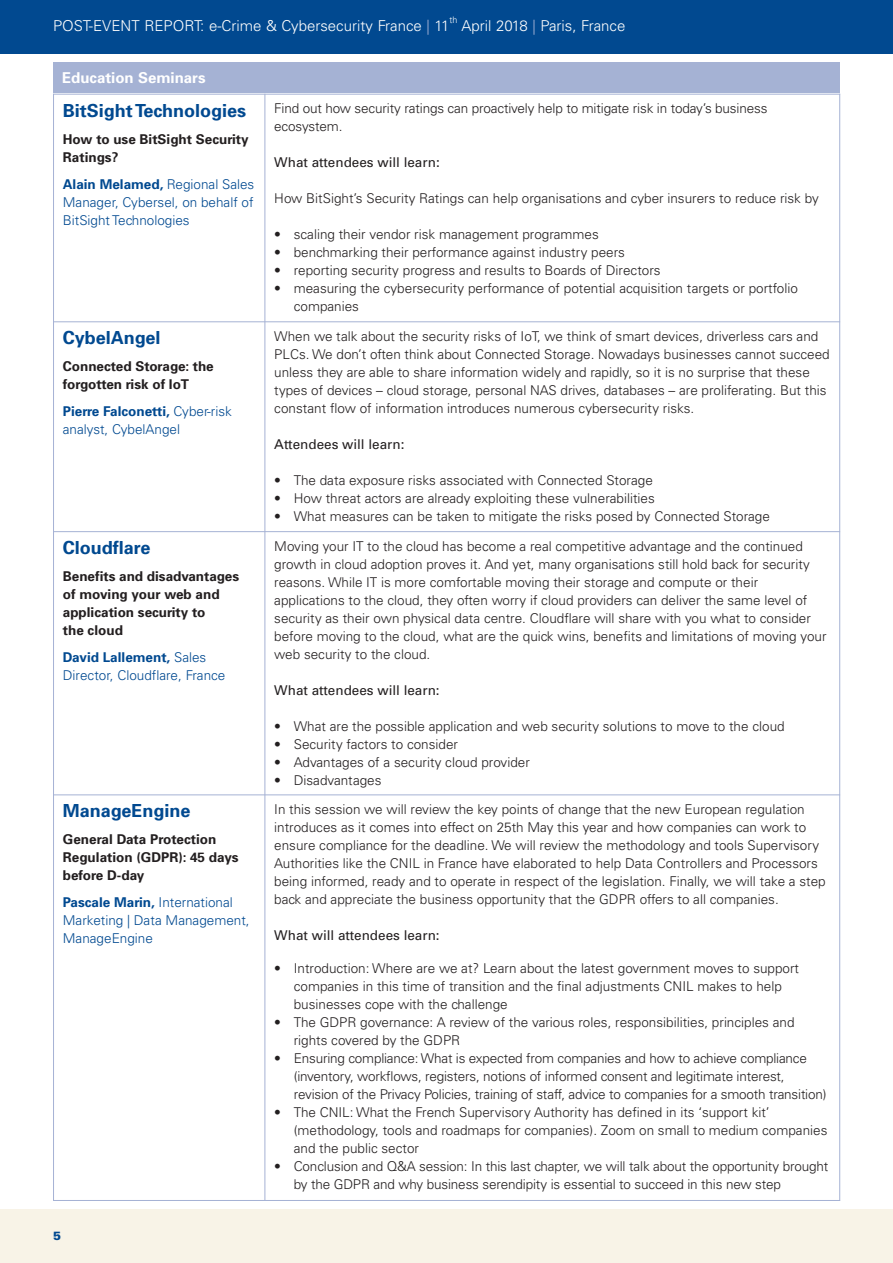
<style>
.page{position:relative;width:893px;height:1263px;background:#fff}
.page>*{position:absolute;margin:0;border:0;box-sizing:border-box;transform-origin:0 0}
.t1{font:700 18px "Univers";color:#014990}
.t2{font:300 15px "Univers";color:#fff}
.t3{font:700 15px "Univers";color:#fff}
.t4{font:300 13.5px/18px "Univers";color:#231f20}
.t5{font:300 13.5px/18px "Univers";color:#014990}
.t6{font:700 13.5px/18px "Univers";color:#231f20}
.t7{font:13.5px "Univers";color:#231f20}
.t8{font:900 12px "Univers";color:#014990}
.t9{font:300 9px "Univers";color:#fff}
.s1{color:#a5b2d4}
.s2{font-weight:700}
</style>
<div class="page">
<div style="left:0;top:0;width:893px;height:53px;background:#014990"></div>
<div style="left:0;top:1210px;width:893px;height:53px;background:#f8f3e7"></div>
<div style="left:53px;top:62px;width:787px;height:33px;background:#a5b2d4"></div>
<hr style="left:53px;top:94px;width:1px;height:1107px;background:#a5b2d4">
<hr style="left:265px;top:94px;width:1px;height:1107px;background:#a5b2d4">
<hr style="left:839px;top:94px;width:1px;height:1107px;background:#a5b2d4">
<hr style="left:53px;top:321px;width:787px;height:1px;background:#a5b2d4">
<hr style="left:53px;top:531px;width:787px;height:1px;background:#a5b2d4">
<hr style="left:53px;top:794px;width:787px;height:1px;background:#a5b2d4">
<hr style="left:53px;top:1200px;width:787px;height:1px;background:#a5b2d4">
<p class="t2" style="left:53px;top:20px;width:398px">POST-EVENT REPORT: e-Crime &amp; Cybersecurity France <span class="s1">|</span> 11</p>
<p class="t9" style="left:449px;top:17px;width:10px">th</p>
<p class="t2" style="left:462px;top:20px;width:165px">April 2018 <span class="s1">|</span> Paris, France</p>
<p class="t3" style="left:62px;top:72px;width:145px">Education Seminars</p>
<h1 class="t1" style="left:63px;top:104px;width:185px">BitSightTechnologies</h1>
<p class="t6" style="left:63px;top:131px;width:187px">How to use BitSight Security<br>Ratings?</p>
<p class="t5" style="left:63px;top:176px;width:193px;text-align:justify"><span class="s2">Alain Melamed,</span> Regional Sales Manager, Cybersel, on behalf of BitSight Technologies</p>
<h1 class="t1" style="left:63px;top:331px;width:99px">CybelAngel</h1>
<p class="t6" style="left:63px;top:359px;width:152px">Connected Storage: the forgotten risk of IoT</p>
<p class="t5" style="left:63px;top:404px;width:171px"><span class="s2">Pierre Falconetti,</span> Cyber-risk analyst, CybelAngel</p>
<h1 class="t1" style="left:63px;top:541px;width:89px">Cloudflare</h1>
<p class="t6" style="left:63px;top:568px;width:178px">Benefits and disadvantages of moving your web and application security to<br>the cloud</p>
<p class="t5" style="left:63px;top:649px;width:164px"><span class="s2">David Lallement,</span> Sales<br>Director, Cloudflare, France</p>
<h1 class="t1" style="left:63px;top:804px;width:129px">ManageEngine</h1>
<p class="t6" style="left:63px;top:832px;width:177px">General Data Protection<br>Regulation (GDPR): 45 days before D-day</p>
<p class="t5" style="left:63px;top:895px;width:188px"><span class="s2">Pascale Marin,</span> International<br>Marketing | Data Management,<br>ManageEngine</p>
<p class="t8" style="left:53px;top:1231px;width:10px">5</p>
<p class="t4" style="left:274px;top:101px;width:495px">Find out how security ratings can proactively help to mitigate risk in today’s business ecosystem.</p>
<p class="t7" style="left:274px;top:158px;width:167px">What attendees will learn:</p>
<p class="t4" style="left:274px;top:191px;width:546px">How BitSight’s Security Ratings can help organisations and cyber insurers to reduce risk by</p>
<p class="t4" style="left:274px;top:227px;width:326px">• scaling their vendor risk management programmes</p>
<p class="t4" style="left:274px;top:245px;width:352px">• benchmarking their performance against industry peers</p>
<p class="t4" style="left:274px;top:263px;width:388px">• reporting security progress and results to Boards of Directors</p>
<p class="t4" style="left:294px;top:281px;width:506px;text-indent:-20px">• measuring the cybersecurity performance of potential acquisition targets or portfolio companies</p>
<p class="t4" style="left:274px;top:328px;width:557px">When we talk about the security risks of IoT, we think of smart devices, driverless cars and PLCs. We don’t often think about Connected Storage. Nowadays businesses cannot succeed unless they are able to share information widely and rapidly, so it is no surprise that these types of devices – cloud storage, personal NAS drives, databases – are proliferating. But this constant flow of information introduces numerous cybersecurity risks.</p>
<p class="t7" style="left:274px;top:439px;width:132px">Attendees will learn:</p>
<p class="t4" style="left:274px;top:472px;width:380px">• The data exposure risks associated with Connected Storage</p>
<p class="t4" style="left:274px;top:490px;width:382px">• How threat actors are already exploiting these vulnerabilities</p>
<p class="t4" style="left:274px;top:508px;width:497px">• What measures can be taken to mitigate the risks posed by Connected Storage</p>
<p class="t4" style="left:274px;top:538px;width:554px">Moving your IT to the cloud has become a real competitive advantage and the continued growth in cloud adoption proves it. And yet, many organisations still hold back for security reasons. While IT is more comfortable moving their storage and compute or their applications to the cloud, they often worry if cloud providers can deliver the same level of security as their own physical data centre. Cloudflare will share with you what to consider before moving to the cloud, what are the quick wins, benefits and limitations of moving your web security to the cloud.</p>
<p class="t7" style="left:274px;top:685px;width:167px">What attendees will learn:</p>
<p class="t4" style="left:274px;top:718px;width:512px">• What are the possible application and web security solutions to move to the cloud</p>
<p class="t4" style="left:274px;top:736px;width:185px">• Security factors to consider</p>
<p class="t4" style="left:274px;top:754px;width:257px">• Advantages of a security cloud provider</p>
<p class="t4" style="left:274px;top:772px;width:109px">• Disadvantages</p>
<p class="t4" style="left:274px;top:801px;width:553px">In this session we will review the key points of change that the new European regulation introduces as it comes into effect on 25th May this year and how companies can work to ensure compliance for the deadline. We will review the methodology and tools Supervisory Authorities like the CNIL in France have elaborated to help Data Controllers and Processors being informed, ready and to operate in respect of the legislation. Finally, we will take a step back and appreciate the business opportunity that the GDPR offers to all companies.</p>
<p class="t7" style="left:274px;top:930px;width:167px">What will attendees learn:</p>
<p class="t4" style="left:294px;top:960px;width:507px;text-indent:-19px">• Introduction: Where are we at? Learn about the latest government moves to support companies in this time of transition and the final adjustments CNIL makes to help businesses cope with the challenge</p>
<p class="t4" style="left:294px;top:1014px;width:502px;text-indent:-19px">• The GDPR governance: A review of the various roles, responsibilities, principles and rights covered by the GDPR</p>
<p class="t4" style="left:294px;top:1050px;width:534px;text-indent:-19px">• Ensuring compliance: What is expected from companies and how to achieve compliance (inventory, workflows, registers, notions of informed consent and legitimate interest, revision of the Privacy Policies, training of staff, advice to companies for a smooth transition)</p>
<p class="t4" style="left:294px;top:1104px;width:535px;text-indent:-19px">• The CNIL: What the French Supervisory Authority has defined in its ‘support kit’ (methodology, tools and roadmaps for companies). Zoom on small to medium companies and the public sector</p>
<p class="t4" style="left:294px;top:1158px;width:536px;text-indent:-20px">• Conclusion and Q&amp;A session: In this last chapter, we will talk about the opportunity brought by the GDPR and why business serendipity is essential to succeed in this new step</p>
</div>
